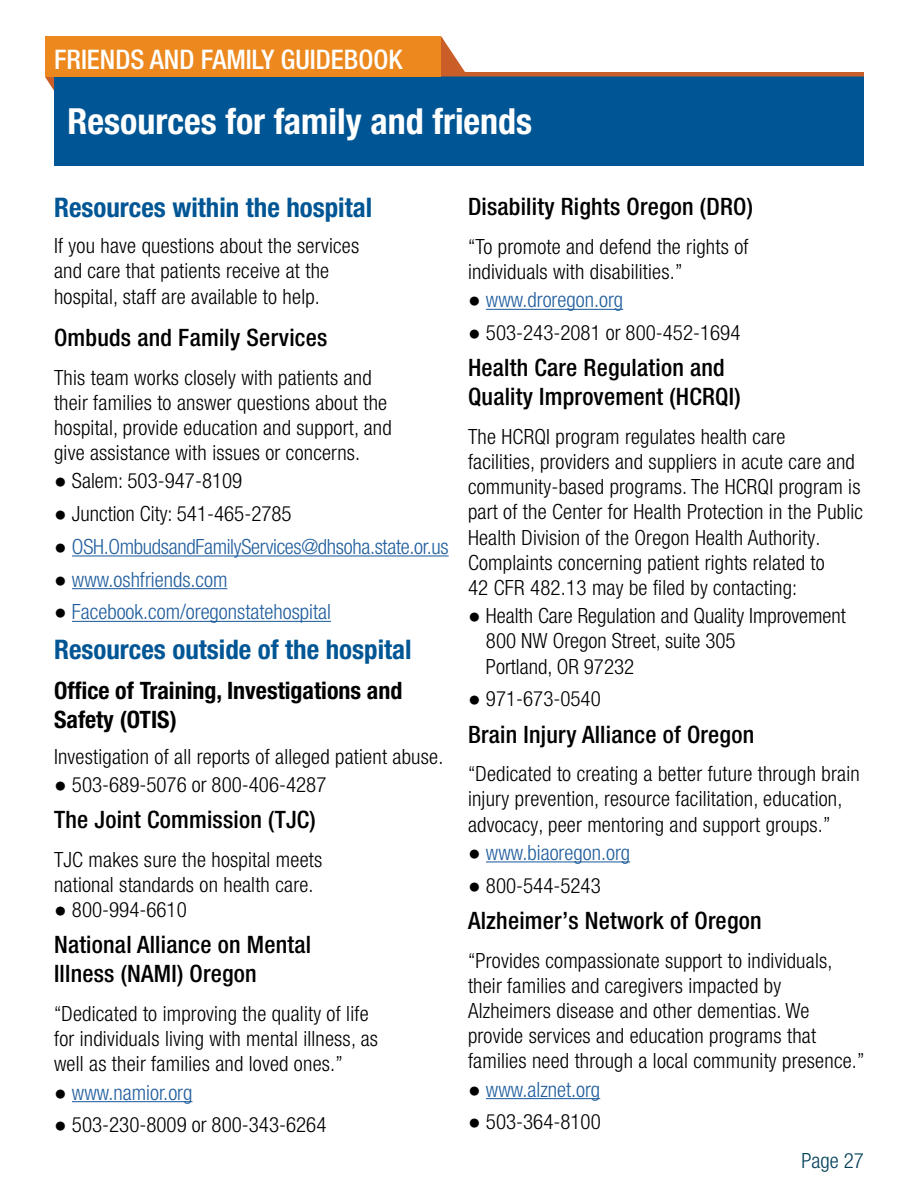
<style>
.page{position:relative;width:918px;height:1188px;background:#fff}
.page>*{position:absolute;margin:0;border:0;box-sizing:border-box;transform-origin:0 0}
.t1{font:700 condensed 36px "Helvetica Neue LT Pro";color:#fff}
.t2{font:700 condensed 27px "Helvetica Neue LT Pro";color:#005695}
.t3{font:500 condensed 27px "Helvetica Neue LT Pro";color:#fff}
.t4{font:500 condensed 24px/28.8px "Helvetica Neue LT Pro";letter-spacing:.01em;color:#000}
.t5{font:700 condensed 24px/28.8px "Helvetica Neue LT Pro";color:#000}
.t6{font:300 condensed 21px/25.2px "Helvetica Neue LT Pro";letter-spacing:.01em;color:#000}
.t7{font:300 condensed 21px "Helvetica Neue LT Pro";color:#215e9e}
.t8{font:300 condensed 21px "Helvetica Neue LT Pro";color:#06415c}
.s1{font-family:"Arial";font-weight:400;font-stretch:normal}
.s2{font-family:"Arial";font-weight:400;font-stretch:normal;color:#000}
</style>
<div class="page">
<svg style="left:441px;top:36px;width:24px;height:36px"></svg>
<svg style="left:45px;top:76px;width:9px;height:15px"></svg>
<div style="left:54px;top:76px;width:810px;height:90px;background:#005695"></div>
<div style="left:45px;top:36px;width:396px;height:40px;background:#ec881d"></div>
<hr style="left:441px;top:72px;width:423px;height:4px;background:#ca5e28">
<hr style="left:72px;top:555px;width:377px;height:2px;background:#215e9e">
<hr style="left:72px;top:588px;width:155px;height:1px;background:#215e9e">
<hr style="left:72px;top:621px;width:259px;height:1px;background:#215e9e">
<hr style="left:72px;top:1101px;width:120px;height:1px;background:#215e9e">
<hr style="left:486px;top:309px;width:137px;height:1px;background:#215e9e">
<hr style="left:486px;top:861px;width:144px;height:1px;background:#215e9e">
<hr style="left:486px;top:1098px;width:114px;height:1px;background:#215e9e">
<p class="t3" style="left:54px;top:43px;width:350px">FRIENDS AND FAMILY GUIDEBOOK</p>
<h1 class="t1" style="left:68px;top:100px;width:466px">Resources for family and friends</h1>
<p class="t2" style="left:54px;top:192px;width:320px">Resources within the hospital</p>
<p class="t6" style="left:54px;top:233px;width:307px">If you have questions about the services and care that patients receive at the hospital, staff are available to help.</p>
<p class="t4" style="left:54px;top:323px;width:275px">Ombuds and Family Services</p>
<p class="t6" style="left:54px;top:364px;width:339px">This team works closely with patients and their families to answer questions about the hospital, provide education and support, and give assistance with issues or concerns.</p>
<p class="t6" style="left:54px;top:468px;width:190px"><span class="s1">●</span> Salem: 503-947-8109</p>
<p class="t6" style="left:54px;top:501px;width:239px"><span class="s1">●</span> Junction City: 541-465-2785</p>
<p class="t7" style="left:54px;top:534px;width:396px"><span class="s2">●</span> OSH.OmbudsandFamilyServices@dhsoha.state.or.us</p>
<p class="t7" style="left:54px;top:567px;width:175px"><span class="s2">●</span> www.oshfriends.com</p>
<p class="t7" style="left:54px;top:600px;width:279px"><span class="s2">●</span> Facebook.com/oregonstatehospital</p>
<p class="t2" style="left:54px;top:633px;width:359px">Resources outside of the hospital</p>
<p class="t5" style="left:54px;top:676px;width:350px">Office of Training, Investigations and<br>Safety (OTIS)</p>
<p class="t6" style="left:54px;top:743px;width:391px">Investigation of all reports of alleged patient abuse.</p>
<p class="t6" style="left:54px;top:772px;width:274px"><span class="s1">●</span> 503-689-5076 or 800-406-4287</p>
<p class="t4" style="left:54px;top:805px;width:263px">The Joint Commission (TJC)</p>
<p class="t6" style="left:54px;top:847px;width:270px">TJC makes sure the hospital meets national standards on health care.</p>
<p class="t6" style="left:54px;top:897px;width:134px"><span class="s1">●</span> 800-994-6610</p>
<p class="t4" style="left:54px;top:930px;width:259px">National Alliance on Mental<br>Illness (NAMI) Oregon</p>
<p class="t6" style="left:54px;top:1001px;width:326px">“Dedicated to improving the quality of life for individuals living with mental illness, as well as their families and loved ones.”</p>
<p class="t7" style="left:54px;top:1080px;width:140px"><span class="s2">●</span> www.namior.org</p>
<p class="t6" style="left:54px;top:1112px;width:274px"><span class="s1">●</span> 503-230-8009 or 800-343-6264</p>
<p class="t4" style="left:468px;top:192px;width:286px">Disability Rights Oregon (DRO)</p>
<p class="t6" style="left:468px;top:234px;width:282px">“To promote and defend the rights of individuals with disabilities.”</p>
<p class="t7" style="left:468px;top:288px;width:157px"><span class="s2">●</span> www.droregon.org</p>
<p class="t6" style="left:468px;top:320px;width:274px"><span class="s1">●</span> 503-243-2081 or 800-452-1694</p>
<p class="t4" style="left:468px;top:353px;width:274px">Health Care Regulation and<br>Quality Improvement (HCRQI)</p>
<p class="t6" style="left:468px;top:424px;width:397px">The HCRQI program regulates health care<br>facilities, providers and suppliers in acute care and community-based programs. The HCRQI program is part of the Center for Health Protection in the Public Health Division of the Oregon Health Authority.<br>Complaints concerning patient rights related to<br>42 CFR 482.13 may be filed by contacting:</p>
<p class="t6" style="left:486px;top:603px;width:361px;text-indent:-18px"><span class="s1">●</span> Health Care Regulation and Quality Improvement<br>800 NW Oregon Street, suite 305<br>Portland, OR 97232</p>
<p class="t6" style="left:468px;top:686px;width:134px"><span class="s1">●</span> 971-673-0540</p>
<p class="t4" style="left:468px;top:719px;width:288px">Brain Injury Alliance of Oregon</p>
<p class="t6" style="left:468px;top:761px;width:393px">“Dedicated to creating a better future through brain injury prevention, resource facilitation, education, advocacy, peer mentoring and support groups.”</p>
<p class="t7" style="left:468px;top:840px;width:164px"><span class="s2">●</span> www.biaoregon.org</p>
<p class="t6" style="left:468px;top:872px;width:134px"><span class="s1">●</span> 800-544-5243</p>
<p class="t4" style="left:468px;top:906px;width:295px">Alzheimer’s Network of Oregon</p>
<p class="t6" style="left:468px;top:947px;width:398px">“Provides compassionate support to individuals, their families and caregivers impacted by Alzheimers disease and other dementias. We provide services and education programs that families need through a local community presence.”</p>
<p class="t7" style="left:468px;top:1077px;width:134px"><span class="s2">●</span> www.alznet.org</p>
<p class="t6" style="left:468px;top:1109px;width:134px"><span class="s1">●</span> 503-364-8100</p>
<p class="t8" style="left:801px;top:1149px;width:64px">Page 27</p>
</div>
